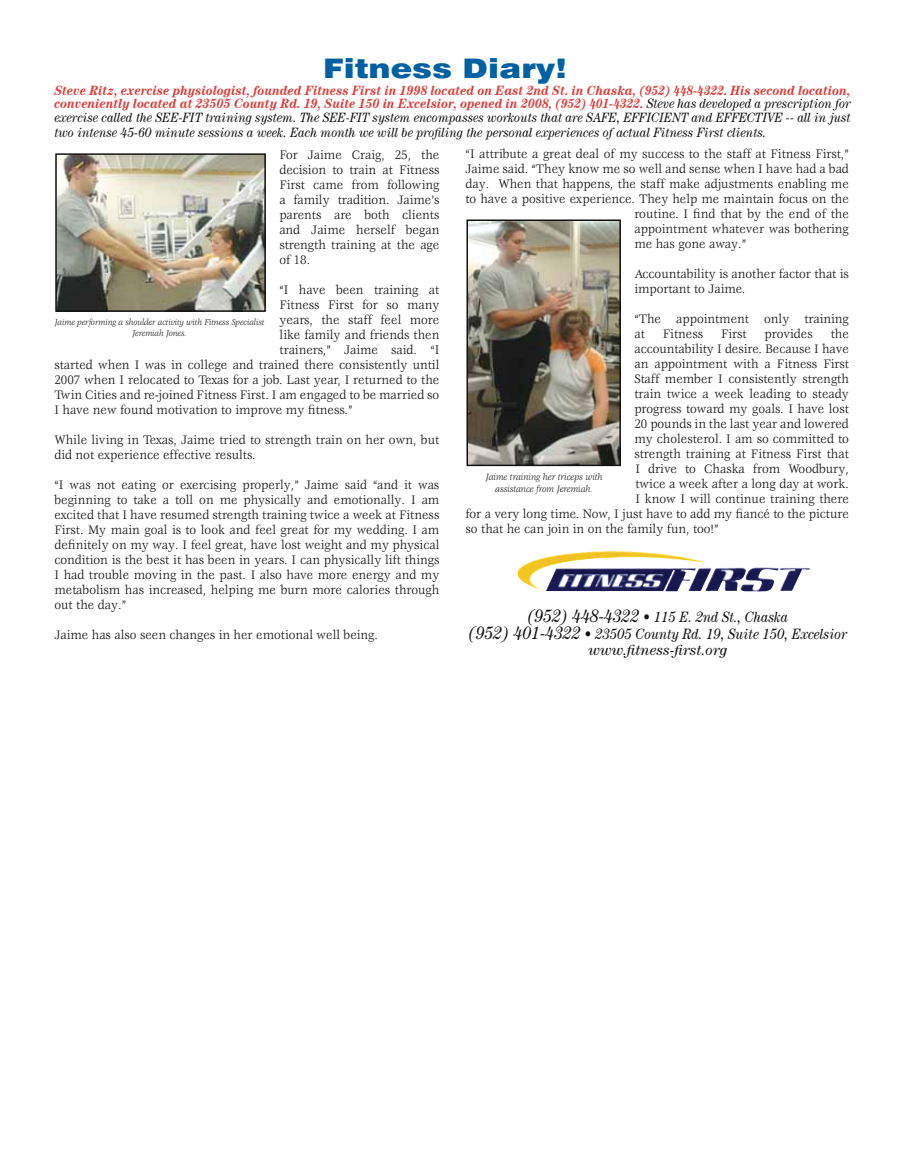
<style>
.page{position:relative;width:905px;height:1161px;background:#fff}
.page>*{position:absolute;margin:0;border:0;box-sizing:border-box;transform-origin:0 0}
.t1{font:900 27px "Swiss 721 BT";color:#0060a1;scale:1.2 1}
.t2{font:italic 15px/16.5px "Century";color:#121212;text-align:center;scale:.88 1}
.t3{font:13.5px/15px "Veljovic";color:#121212;scale:.93 1}
.t4{font:italic 700 13.5px/13.5px "Century";color:#dc3f3c;text-align:justify;scale:.9 1}
.t5{font:italic 13.5px "Century";color:#121212;scale:.9 1}
.t6{font:italic 10.05px/11.4px "Veljovic";color:#121212;text-align:center;scale:.9 1}
.t7{font:italic 9.3px/10.6px "Veljovic";color:#121212;text-align:center;scale:.9 1}
.s1{font-weight:400;color:#121212}
.s2{font-size:18px}
</style>
<div class="page">
<img style="left:58px;top:156px;width:205px;height:153px">
<div style="left:55px;top:153px;width:211px;height:159px;border:2px solid #121212"></div>
<img style="left:517px;top:551px;width:157px;height:40px">
<img style="left:469px;top:222px;width:149px;height:241px">
<div style="left:466px;top:219px;width:155px;height:247px;border:2px solid #121212"></div>
<h1 class="t1" style="left:323px;top:52px;width:205px">Fitness Diary!</h1>
<p class="t4" style="left:54px;top:83px;width:886px">Steve Ritz, exercise physiologist, founded Fitness First in 1998 located on East 2nd St. in Chaska, (952) 448-4322. His second location, conveniently located at 23505 County Rd. 19, Suite 150 in Excelsior, opened in 2008, (952) 401-4322. <span class="s1">Steve has developed a prescription for exercise called the SEE-FIT training system. The SEE-FIT system encompasses workouts that are SAFE, EFFICIENT and EFFECTIVE -- all in just</span></p>
<p class="t5" style="left:54px;top:125px;width:792px">two intense 45-60 minute sessions a week. Each month we will be profiling the personal experiences of actual Fitness First clients.</p>
<p class="t3" style="left:279px;top:148px;width:174px;text-align:justify">For Jaime Craig, 25, the decision to train at Fitness First came from following a family tradition. Jaime’s parents are both clients and Jaime herself began strength training at the age of 18.</p>
<p class="t3" style="left:279px;top:283px;width:173px">“I have been training at</p>
<p class="t3" style="left:279px;top:297px;width:174px">Fitness First for so many</p>
<p class="t3" style="left:279px;top:312px;width:173px">years, the staff feel more</p>
<p class="t3" style="left:279px;top:327px;width:173px">like family and friends then</p>
<p class="t3" style="left:279px;top:342px;width:173px">trainers,” Jaime said. “I</p>
<p class="t3" style="left:54px;top:357px;width:415px">started when I was in college and trained there consistently until</p>
<p class="t3" style="left:54px;top:372px;width:415px">2007 when I relocated to Texas for a job. Last year, I returned to the</p>
<p class="t3" style="left:54px;top:387px;width:415px">Twin Cities and re-joined Fitness First. I am engaged to be married so</p>
<p class="t3" style="left:54px;top:402px;width:322px">I have new found motivation to improve my fitness.”</p>
<p class="t3" style="left:54px;top:432px;width:415px">While living in Texas, Jaime tried to strength train on her own, but did not experience effective results.</p>
<p class="t3" style="left:54px;top:477px;width:415px;text-align:justify">“I was not eating or exercising properly,” Jaime said “and it was beginning to take a toll on me physically and emotionally. I am excited that I have resumed strength training twice a week at Fitness First. My main goal is to look and feel great for my wedding. I am definitely on my way. I feel great, have lost weight and my physical condition is the best it has been in years. I can physically lift things I had trouble moving in the past. I also have more energy and my metabolism has increased, helping me burn more calories through out the day.”</p>
<p class="t3" style="left:54px;top:627px;width:349px">Jaime has also seen changes in her emotional well being.</p>
<p class="t7" style="left:55px;top:318px;width:234px">Jaime performing a shoulder activity with Fitness Specialist<br>Jeremiah Jones.</p>
<p class="t3" style="left:465px;top:147px;width:413px">“I attribute a great deal of my success to the staff at Fitness First,”</p>
<p class="t3" style="left:465px;top:162px;width:413px">Jaime said. “They know me so well and sense when I have had a bad</p>
<p class="t3" style="left:465px;top:177px;width:413px">day. When that happens, the staff make adjustments enabling me</p>
<p class="t3" style="left:465px;top:192px;width:413px">to have a positive experience. They help me maintain focus on the</p>
<p class="t3" style="left:634px;top:207px;width:232px">routine. I find that by the end of the</p>
<p class="t3" style="left:634px;top:222px;width:232px">appointment whatever was bothering</p>
<p class="t3" style="left:634px;top:237px;width:122px">me has gone away.”</p>
<p class="t3" style="left:634px;top:267px;width:232px">Accountability is another factor that is important to Jaime.</p>
<p class="t3" style="left:634px;top:312px;width:232px">“The appointment only training at</p>
<p class="t3" style="left:662px;top:327px;width:45px">Fitness</p>
<p class="t3" style="left:721px;top:327px;width:29px">First</p>
<p class="t3" style="left:764px;top:327px;width:53px">provides</p>
<p class="t3" style="left:830px;top:327px;width:21px">the</p>
<p class="t3" style="left:634px;top:342px;width:232px">accountability I desire. Because I have</p>
<p class="t3" style="left:634px;top:357px;width:232px">an appointment with a Fitness First</p>
<p class="t3" style="left:634px;top:372px;width:232px">Staff member I consistently strength</p>
<p class="t3" style="left:634px;top:387px;width:232px">train twice a week leading to steady</p>
<p class="t3" style="left:634px;top:402px;width:232px">progress toward my goals. I have lost</p>
<p class="t3" style="left:634px;top:417px;width:232px">20 pounds in the last year and lowered</p>
<p class="t3" style="left:634px;top:432px;width:232px">my cholesterol. I am so committed to</p>
<p class="t3" style="left:634px;top:447px;width:232px">strength training at Fitness First that</p>
<p class="t3" style="left:635px;top:462px;width:231px">I drive to Chaska from Woodbury,</p>
<p class="t3" style="left:635px;top:477px;width:231px">twice a week after a long day at work.</p>
<p class="t3" style="left:635px;top:492px;width:231px">I know I will continue training there</p>
<p class="t3" style="left:465px;top:507px;width:413px">for a very long time. Now, I just have to add my fiancé to the picture</p>
<p class="t3" style="left:465px;top:522px;width:273px">so that he can join in on the family fun, too!”</p>
<p class="t6" style="left:486px;top:472px;width:131px">Jaime training her triceps with assistance from Jeremiah.</p>
<p class="t2" style="left:468px;top:609px;width:431px"><span class="s2">(952) 448-4322</span> • 115 E. 2nd St., Chaska<br><span class="s2">(952) 401-4322</span> • 23505 County Rd. 19, Suite 150, Excelsior www.fitness-first.org</p>
</div>
